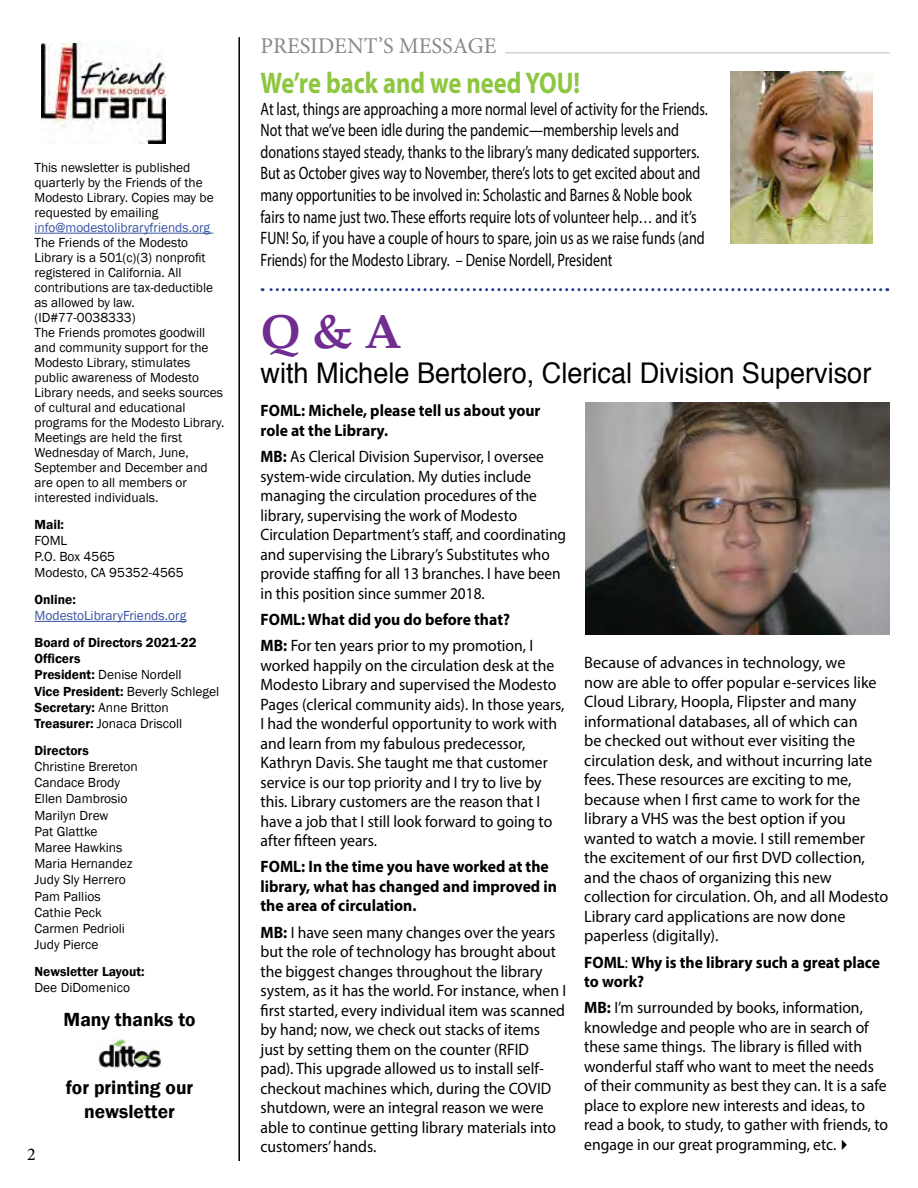
<style>
.page{position:relative;width:918px;height:1188px;background:#fff}
.page>*{position:absolute;margin:0;border:0;box-sizing:border-box;transform-origin:0 0}
.t1{font:700 48px "Palatino";color:#6f2c91}
.t2{font:700 30px "Myriad Pro";color:#8dc63f;scale:.82 1}
.t3{font:28.5px "Helvetica";color:#000;scale:.95 1}
.t4{font:22.5px "Minion Pro";color:#87898c}
.t5{font:600 19.5px/23.4px "Franklin Gothic";color:#000;text-align:center}
.t6{font:18px/21.6px "Myriad Pro";color:#000;scale:.78 1}
.t7{font:18px "Minion Pro";color:#000}
.t8{font:16.5px/19.5px "Myriad Pro";color:#000;scale:.95 1}
.t9{font:16.5px/19.5px "Myriad Pro";color:#000}
.t10{font:16.5px/19.5px "Myriad Pro";color:#000;scale:.93 1}
.t11{font:700 16.5px/19.5px "Myriad Pro";color:#000;scale:.95 1}
.t12{font:13.5px/15px "Franklin Gothic";color:#000}
.t13{font:600 13.5px/16.2px "Franklin Gothic";color:#000}
.t14{font:13.5px "Franklin Gothic";color:#3853a4}
.s1{font-weight:400}
.s2{font-weight:700}
</style>
<div class="page">
<hr style="left:35px;top:233px;width:178px;height:1px;background:#3853a4">
<hr style="left:35px;top:621px;width:151px;height:1px;background:#3853a4">
<img style="left:98px;top:1039px;width:63px;height:29px">
<svg style="left:262px;top:288px;width:619px;height:3px"></svg>
<hr style="left:505px;top:52px;width:385px;height:2px;background:#d1d3d4">
<hr style="left:238px;top:37px;width:2px;height:1124px;background:#000">
<img style="left:730px;top:71px;width:142px;height:173px">
<img style="left:586px;top:403px;width:304px;height:231px">
<img style="left:41px;top:44px;width:125px;height:100px">
<p class="t12" style="left:35px;top:160px;width:181px">This newsletter is published quarterly by the Friends of the<br>Modesto Library. Copies may be requested by emailing</p>
<p class="t14" style="left:35px;top:219px;width:177px">info@modestolibraryfriends.org</p>
<p class="t12" style="left:35px;top:235px;width:192px">The Friends of the Modesto<br>Library is a 501(c)(3) nonprofit registered in California. All contributions are tax-deductible as allowed by law. (ID#77-0038333)<br>The Friends promotes goodwill and community support for the<br>Modesto Library, stimulates public awareness of Modesto<br>Library needs, and seeks sources of cultural and educational programs for the Modesto Library.<br>Meetings are held the first<br>Wednesday of March, June,<br>September and December and are open to all members or interested individuals.</p>
<p class="t13" style="left:35px;top:516px;width:31px">Mail:</p>
<p class="t12" style="left:35px;top:533px;width:151px;line-height:16.2px">FOML<br>P.O. Box 4565<br>Modesto, CA 95352-4565</p>
<p class="t13" style="left:35px;top:592px;width:43px">Online:</p>
<p class="t14" style="left:35px;top:607px;width:153px">ModestoLibraryFriends.org</p>
<p class="t13" style="left:35px;top:635px;width:186px">Board of Directors 2021-22<br>Officers<br>President: <span class="s1">Denise Nordell<br></span>Vice President: <span class="s1">Beverly Schlegel<br></span>Secretary: <span class="s1">Anne Britton<br></span>Treasurer: <span class="s1">Jonaca Driscoll</span></p>
<p class="t13" style="left:35px;top:742px;width:56px">Directors</p>
<p class="t12" style="left:35px;top:759px;width:105px;line-height:16.2px">Christine Brereton<br>Candace Brody<br>Ellen Dambrosio<br>Marilyn Drew<br>Pat Glattke<br>Maree Hawkins<br>Maria Hernandez<br>Judy Sly Herrero<br>Pam Pallios<br>Cathie Peck<br>Carmen Pedrioli<br>Judy Pierce</p>
<p class="t13" style="left:35px;top:963px;width:112px">Newsletter Layout:</p>
<p class="t12" style="left:35px;top:980px;width:97px">Dee DiDomenico</p>
<p class="t5" style="left:64px;top:1008px;width:134px">Many thanks to</p>
<p class="t7" style="left:27px;top:1142px;width:10px">2</p>
<p class="t5" style="left:66px;top:1076px;width:129px">for printing our newsletter</p>
<h3 class="t4" style="left:261px;top:31px;width:238px">PRESIDENT’S MESSAGE</h3>
<h2 class="t2" style="left:261px;top:63px;width:391px">We’re back and we need YOU!</h2>
<p class="t6" style="left:261px;top:97px;width:575px">At last, things are approaching a more normal level of activity for the Friends.<br>Not that we’ve been idle during the pandemic—membership levels and donations stayed steady, thanks to the library’s many dedicated supporters.<br>But as October gives way to November, there’s lots to get excited about and many opportunities to be involved in: Scholastic and Barnes &amp; Noble book fairs to name just two. These efforts require lots of volunteer help… and it’s FUN! So, if you have a couple of hours to spare, join us as we raise funds (and Friends) for the Modesto Library. – Denise Nordell, President</p>
<h1 class="t1" style="left:261px;top:291px;width:143px">Q &amp; A</h1>
<h3 class="t3" style="left:261px;top:351px;width:644px">with Michele Bertolero, Clerical Division Supervisor</h3>
<p class="t11" style="left:261px;top:400px;width:296px">FOML: Michele, please tell us about your role at the Library.</p>
<p class="t10" style="left:261px;top:447px;width:330px"><span class="s2">MB:</span> As Clerical Division Supervisor, I oversee system-wide circulation. My duties include managing the circulation procedures of the library, supervising the work of Modesto Circulation Department’s staff, and coordinating and supervising the Library’s Substitutes who provide staffing for all 13 branches. I have been in this position since summer 2018.</p>
<p class="t11" style="left:261px;top:606px;width:289px;line-height:26.2px">FOML: What did you do before that?<br>MB: <span class="s1">For ten years prior to my promotion, I</span></p>
<p class="t8" style="left:261px;top:655px;width:321px">worked happily on the circulation desk at the Modesto Library and supervised the Modesto Pages (clerical community aids). In those years, I had the wonderful opportunity to work with and learn from my fabulous predecessor, Kathryn Davis. She taught me that customer service is our top priority and I try to live by this. Library customers are the reason that I have a job that I still look forward to going to after fifteen years.</p>
<p class="t11" style="left:261px;top:856px;width:314px">FOML: In the time you have worked at the library, what has changed and improved in the area of circulation.</p>
<p class="t8" style="left:261px;top:922px;width:323px"><span class="s2">MB:</span> I have seen many changes over the years but the role of technology has brought about the biggest changes throughout the library system, as it has the world. For instance, when I first started, every individual item was scanned by hand; now, we check out stacks of items just by setting them on the counter (RFID<br>pad). This upgrade allowed us to install self&shy;checkout machines which, during the COVID shutdown, were an integral reason we were able to continue getting library materials into customers’ hands.</p>
<p class="t9" style="left:584px;top:653px;width:306px">Because of advances in technology, we<br>now are able to offer popular e-services like Cloud Library, Hoopla, Flipster and many informational databases, all of which can<br>be checked out without ever visiting the circulation desk, and without incurring late fees. These resources are exciting to me, because when I first came to work for the library a VHS was the best option if you wanted to watch a movie. I still remember the excitement of our first DVD collection, and the chaos of organizing this new collection for circulation. Oh, and all Modesto Library card applications are now done paperless (digitally).</p>
<p class="t11" style="left:584px;top:952px;width:313px">FOML<span class="s1">:</span> Why is the library such a great place to work?</p>
<p class="t8" style="left:584px;top:998px;width:321px"><span class="s2">MB:</span> I’m surrounded by books, information, knowledge and people who are in search of these same things. The library is filled with wonderful staff who want to meet the needs of their community as best they can. It is a safe place to explore new interests and ideas, to read a book, to study, to gather with friends, to engage in our great programming, etc.✔</p>
</div>
